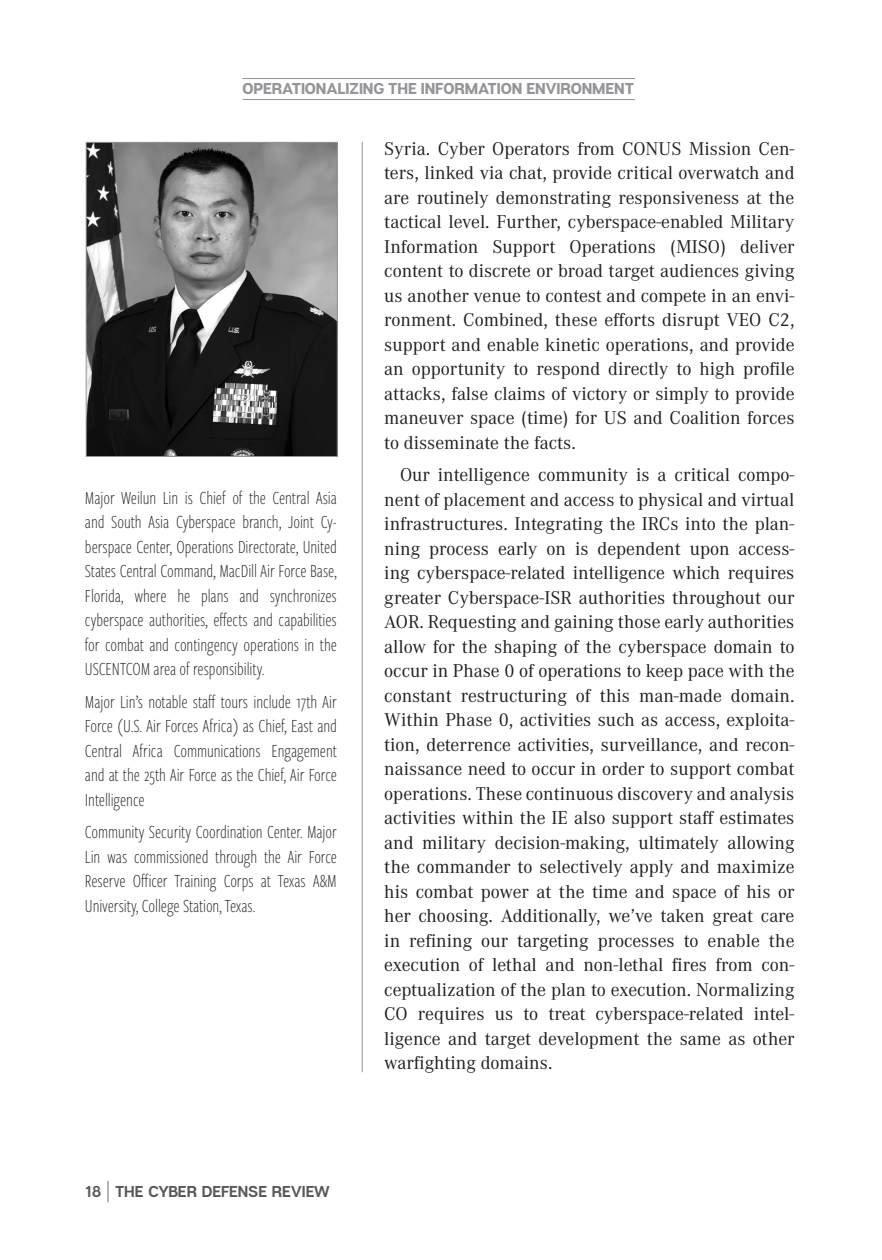
<style>
.page{position:relative;width:882px;height:1260px;background:#fff}
.page>*{position:absolute;margin:0;border:0;box-sizing:border-box;transform-origin:0 0}
.t1{font:19.25px/24.5px "Corporate A Pro";color:#231f20;text-align:justify}
.t2{font:300 19.25px/24.5px "Freight Sans Cmp Pro";letter-spacing:-.005em;color:#231f20;text-align:justify}
.t3{font:800 15.75px "Articulat CF";letter-spacing:-.01em;color:#939598}
.t4{font:700 15.75px "Articulat CF";letter-spacing:-.015em;color:#57585a}
.s1{font-family:"Bebas Neue";font-weight:300;font-size:29.75px;color:#231f20}
</style>
<div class="page">
<hr style="left:243px;top:78px;width:392px;height:1px;background:#939598">
<hr style="left:243px;top:99px;width:392px;height:1px;background:#939598">
<hr style="left:362px;top:142px;width:1px;height:930px;background:#939598">
<img style="left:88px;top:144px;width:248px;height:311px">
<div style="left:86px;top:142px;width:252px;height:315px;border:1px solid #939598"></div>
<p class="t3" style="left:243px;top:79px;width:393px">OPERATIONALIZING THE INFORMATION ENVIRONMENT</p>
<p class="t2" style="left:85px;top:485px;width:254px">Major Weilun Lin is Chief of the Central Asia and South Asia Cyberspace branch, Joint Cy&shy;berspace Center, Operations Directorate, United States Central Command, MacDill Air Force Base, Florida, where he plans and synchronizes cyberspace authorities, effects and capabilities for combat and contingency operations in the USCENTCOM area of responsibility.</p>
<p class="t2" style="left:85px;top:689px;width:254px">Major Lin’s notable staff tours include 17th Air Force (U.S. Air Forces Africa) as Chief, East and Central Africa Communications Engagement and at the 25th Air Force as the Chief, Air Force Intelligence</p>
<p class="t2" style="left:85px;top:819px;width:254px">Community Security Coordination Center. Major Lin was commissioned through the Air Force Reserve Officer Training Corps at Texas A&amp;M University, College Station, Texas.</p>
<p class="t4" style="left:85px;top:1182px;width:246px">18 <span class="s1">|</span> THE CYBER DEFENSE REVIEW</p>
<p class="t1" style="left:384px;top:136px;width:412px">Syria. Cyber Operators from CONUS Mission Cen&shy;ters, linked via chat, provide critical overwatch and are routinely demonstrating responsiveness at the tactical level. Further, cyberspace-enabled Military Information Support Operations (MISO) deliver content to discrete or broad target audiences giving us another venue to contest and compete in an envi&shy;ronment. Combined, these efforts disrupt VEO C2, support and enable kinetic operations, and provide an opportunity to respond directly to high profile attacks, false claims of victory or simply to provide maneuver space (time) for US and Coalition forces to disseminate the facts.</p>
<p class="t1" style="left:384px;top:462px;width:412px;text-indent:16px">Our intelligence community is a critical compo&shy;nent of placement and access to physical and virtual infrastructures. Integrating the IRCs into the plan&shy;ning process early on is dependent upon access&shy;ing cyberspace-related intelligence which requires greater Cyberspace-ISR authorities throughout our AOR. Requesting and gaining those early authorities allow for the shaping of the cyberspace domain to occur in Phase 0 of operations to keep pace with the constant restructuring of this man-made domain.<br>Within Phase 0, activities such as access, exploita&shy;tion, deterrence activities, surveillance, and recon&shy;naissance need to occur in order to support combat operations. These continuous discovery and analysis activities within the IE also support staff estimates and military decision-making, ultimately allowing the commander to selectively apply and maximize his combat power at the time and space of his or her choosing. Additionally, we’ve taken great care in refining our targeting processes to enable the execution of lethal and non-lethal fires from con&shy;ceptualization of the plan to execution. Normalizing CO requires us to treat cyberspace-related intel&shy;ligence and target development the same as other warfighting domains.</p>
</div>
